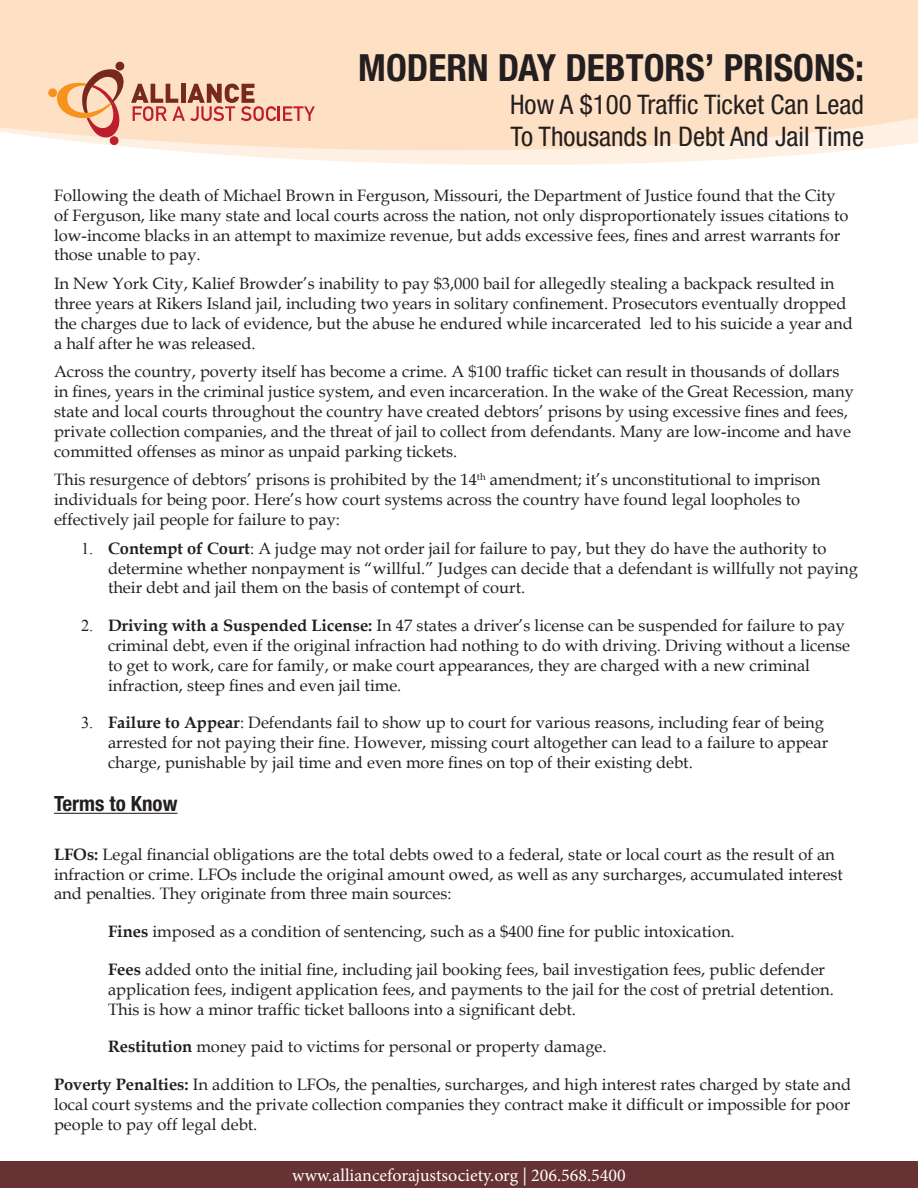
<style>
.page{position:relative;width:918px;height:1188px;background:#fff}
.page>*{position:absolute;margin:0;border:0;box-sizing:border-box;transform-origin:0 0}
.t1{font:700 condensed 37.5px "Helvetica Neue LT Pro";color:#231f20}
.t2{font:condensed 27px/32.4px "Helvetica Neue LT Pro";color:#231f20}
.Recs4{font:700 condensed 21px "Helvetica Neue LT Pro";color:#231f20}
.t3{font:18px "Minion Pro";color:#fff}
.t4{font:16.5px/19.8px "Book Antiqua";color:#231f20}
.s1{font-family:"Times New Roman"}
.s2{font-weight:700}
</style>
<div class="page">
<hr style="left:54px;top:813px;width:123px;height:1px;background:#231f20">
<svg style="left:0;top:0;width:918px;height:165px;background:#fee4ca"></svg>
<div style="left:0;top:1162px;width:918px;height:26px;background:#663233"></div>
<svg style="left:48px;top:62px;width:267px;height:83px;background:#eec3a8"></svg>
<p class="t1" style="left:358px;top:45px;width:507px">MODERN DAY DEBTORS’ PRISONS:</p>
<p class="t2" style="left:510px;top:88px;width:355px">How A $100 Traffic Ticket Can Lead<br>To Thousands In Debt And Jail Time</p>
<p class="t4" style="left:54px;top:185px;width:796px">Following the death of Michael Brown in Ferguson, Missouri, the Department of Justice found that the City of Ferguson, like many state and local courts across the nation, not only disproportionately issues citations to low-income blacks in an attempt to maximize revenue, but adds excessive fees, fines and arrest warrants for those unable to pay.</p>
<p class="t4" style="left:54px;top:273px;width:800px">In New York City, Kalief Browder’s inability to pay $3,000 bail for allegedly stealing a backpack resulted in three years at Rikers Island jail, including two years in solitary confinement. Prosecutors eventually dropped the charges due to lack of evidence, but the abuse he endured while incarcerated led to his suicide a year and a half after he was released.</p>
<p class="t4" style="left:54px;top:362px;width:801px">Across the country, poverty itself has become a crime. A $100 traffic ticket can result in thousands of dollars in fines, years in the criminal justice system, and even incarceration. In the wake of the Great Recession, many state and local courts throughout the country have created debtors’ prisons by using excessive fines and fees, private collection companies, and the threat of jail to collect from defendants. Many are low-income and have committed offenses as minor as unpaid parking tickets.</p>
<p class="t4" style="left:54px;top:470px;width:768px">This resurgence of debtors’ prisons is prohibited by the 14<sup>th</sup> amendment; it’s unconstitutional to imprison individuals for being poor. Here’s how court systems across the country have found legal loopholes to effectively jail people for failure to pay:</p>
<p class="t4" style="left:108px;top:538px;width:752px;text-indent:-27px"><span class="s1">1.</span> <span class="s2">Contempt of Court</span>: A judge may not order jail for failure to pay, but they do have the authority to determine whether nonpayment is “willful.” Judges can decide that a defendant is willfully not paying their debt and jail them on the basis of contempt of court.</p>
<p class="t4" style="left:108px;top:615px;width:743px;text-indent:-27px"><span class="s1">2.</span> <span class="s2">Driving with a Suspended License:</span> In 47 states a driver’s license can be suspended for failure to pay criminal debt, even if the original infraction had nothing to do with driving. Driving without a license to get to work, care for family, or make court appearances, they are charged with a new criminal infraction, steep fines and even jail time.</p>
<p class="t4" style="left:108px;top:713px;width:722px;text-indent:-27px"><span class="s1">3.</span> <span class="s2">Failure to Appear</span>: Defendants fail to show up to court for various reasons, including fear of being arrested for not paying their fine. However, missing court altogether can lead to a failure to appear charge, punishable by jail time and even more fines on top of their existing debt.</p>
<p class="Recs4" style="left:54px;top:791px;width:125px">Terms to Know</p>
<p class="t4" style="left:54px;top:844px;width:791px"><span class="s2">LFOs:</span> Legal financial obligations are the total debts owed to a federal, state or local court as the result of an infraction or crime. LFOs include the original amount owed, as well as any surcharges, accumulated interest and penalties. They originate from three main sources:</p>
<p class="t4" style="left:108px;top:921px;width:628px"><span class="s2">Fines</span> imposed as a condition of sentencing, such as a $400 fine for public intoxication.</p>
<p class="t4" style="left:108px;top:959px;width:727px"><span class="s2">Fees</span> added onto the initial fine, including jail booking fees, bail investigation fees, public defender application fees, indigent application fees, and payments to the jail for the cost of pretrial detention.<br>This is how a minor traffic ticket balloons into a significant debt.</p>
<p class="t4" style="left:108px;top:1037px;width:500px"><span class="s2">Restitution</span> money paid to victims for personal or property damage.</p>
<p class="t4" style="left:54px;top:1074px;width:799px;text-align:justify"><span class="s2">Poverty Penalties:</span> In addition to LFOs, the penalties, surcharges, and high interest rates charged by state and local court systems and the private collection companies they contract make it difficult or impossible for poor people to pay off legal debt.</p>
<p class="t3" style="left:292px;top:1164px;width:335px">www.allianceforajustsociety.org | 206.568.5400</p>
</div>
